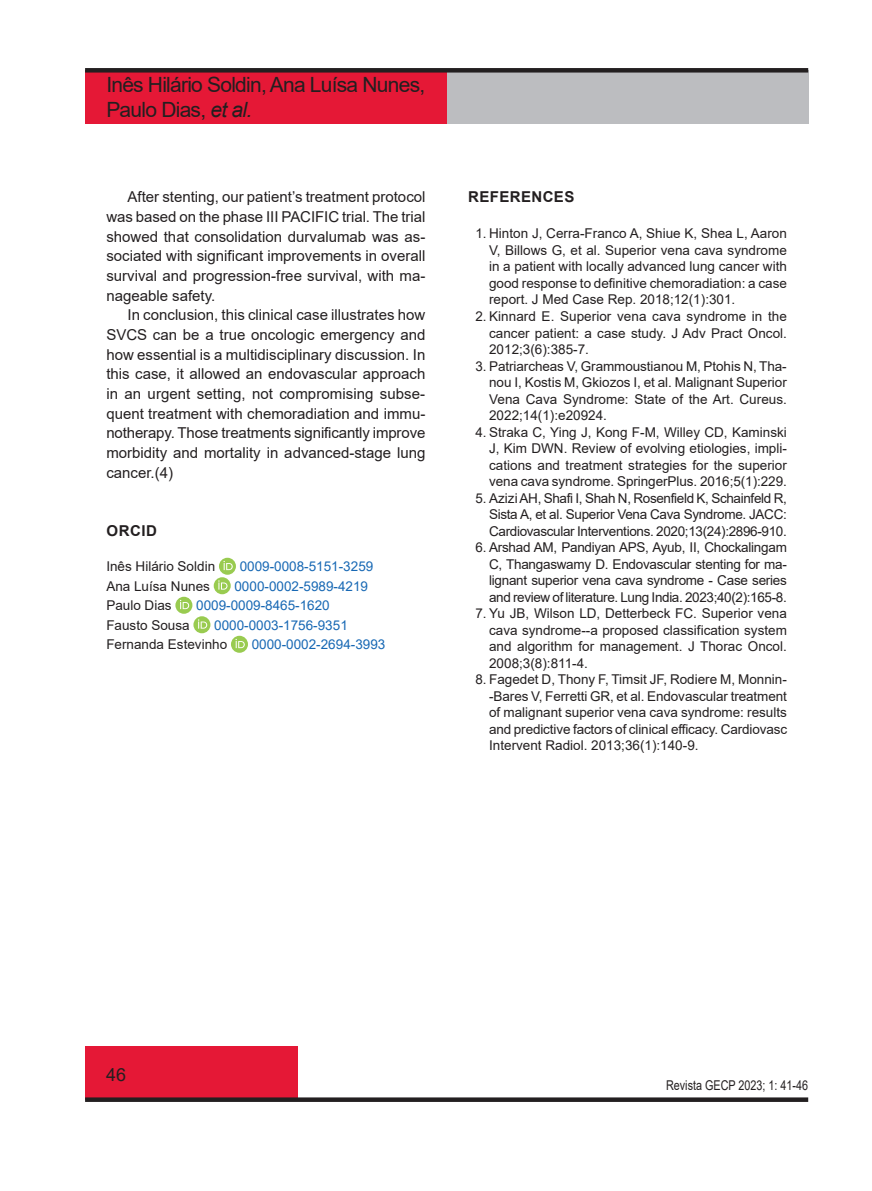
<style>
.page{position:relative;width:872px;height:1191px;background:#fff}
.page>*{position:absolute;margin:0;border:0;box-sizing:border-box;transform-origin:0 0}
.t1{font:21px/25.2px "Arial";letter-spacing:-.035em;color:#231f20}
.t2{font:18px "Arial";color:#231f20}
.t3{font:15px/19.6px "Arial";color:#231f20;text-align:justify}
.t4{font:700 15px "Arial";letter-spacing:.025em;color:#231f20}
.t5{font:13.5px/16.5px "Arial";color:#231f20;text-align:justify}
.t6{font:13.5px "Arial";color:#1768b4}
.t7{font:13.5px "Arial";color:#231f20;scale:.8 1}
.s1{font-style:italic}
</style>
<div class="page">
<div style="left:85px;top:1046px;width:213px;height:53px;background:#e51836"></div>
<div style="left:85px;top:70px;width:723px;height:53px;background:#bcbdc0"></div>
<div style="left:85px;top:1097px;width:723px;height:5px;background:#231f20"></div>
<div style="left:219px;top:558px;width:17px;height:17px;background:#99cb50;border-radius:50%"></div>
<svg style="left:223px;top:561px;width:10px;height:9px"></svg>
<svg style="left:214px;top:577px;width:17px;height:17px"></svg>
<svg style="left:218px;top:580px;width:9px;height:9px"></svg>
<div style="left:175px;top:597px;width:17px;height:17px;background:#99cb50;border-radius:50%"></div>
<svg style="left:180px;top:600px;width:9px;height:9px"></svg>
<svg style="left:193px;top:616px;width:17px;height:17px"></svg>
<svg style="left:198px;top:619px;width:9px;height:9px"></svg>
<div style="left:231px;top:636px;width:17px;height:17px;background:#99cb50;border-radius:50%"></div>
<svg style="left:235px;top:639px;width:10px;height:9px"></svg>
<div style="left:85px;top:70px;width:361px;height:53px;background:#e51836"></div>
<div style="left:85px;top:68px;width:723px;height:5px;background:#231f20"></div>
<h1 class="t1" style="left:106px;top:72px;width:320px">Inês Hilário Soldin, Ana Luísa Nunes,<br>Paulo Dias, <span class="s1">et al.</span></h1>
<p class="t3" style="left:106px;top:187px;width:321px;text-indent:21px">After stenting, our patient’s treatment protocol was based on the phase III PACIFIC trial. The trial showed that consolidation durvalumab was as&shy;sociated with significant improvements in overall survival and progression-free survival, with ma&shy;nageable safety.</p>
<p class="t3" style="left:106px;top:305px;width:320px;text-indent:21px">In conclusion, this clinical case illustrates how SVCS can be a true oncologic emergency and how essential is a multidisciplinary discussion. In this case, it allowed an endovascular approach in an urgent setting, not compromising subse&shy;quent treatment with chemoradiation and immu&shy;notherapy. Those treatments significantly improve morbidity and mortality in advanced-stage lung cancer.(4)</p>
<p class="t4" style="left:107px;top:520px;width:52px">ORCID</p>
<p class="t5" style="left:106px;top:558px;width:110px">Inês Hilário Soldin</p>
<p class="t6" style="left:240px;top:557px;width:135px">0009-0008-5151-3259</p>
<p class="t5" style="left:106px;top:577px;width:105px">Ana Luísa Nunes</p>
<p class="t6" style="left:234px;top:576px;width:135px">0000-0002-5989-4219</p>
<p class="t5" style="left:106px;top:597px;width:67px">Paulo Dias</p>
<p class="t6" style="left:196px;top:596px;width:135px">0009-0009-8465-1620</p>
<p class="t5" style="left:106px;top:616px;width:85px">Fausto Sousa</p>
<p class="t6" style="left:214px;top:615px;width:135px">0000-0003-1756-9351</p>
<p class="t5" style="left:106px;top:636px;width:122px">Fernanda Estevinho</p>
<p class="t6" style="left:252px;top:635px;width:135px">0000-0002-2694-3993</p>
<p class="t4" style="left:468px;top:186px;width:108px">REFERENCES</p>
<p class="t5" style="left:489px;top:225px;width:299px;text-indent:-14px">1. Hinton J, Cerra-Franco A, Shiue K, Shea L, Aaron V, Billows G, et al. Superior vena cava syndrome in a patient with locally advanced lung cancer with good response to definitive chemoradiation: a case report. J Med Case Rep. 2018;12(1):301.</p>
<p class="t5" style="left:489px;top:308px;width:299px;text-indent:-14px">2. Kinnard E. Superior vena cava syndrome in the cancer patient: a case study. J Adv Pract Oncol.<br>2012;3(6):385-7.</p>
<p class="t5" style="left:489px;top:357px;width:299px;text-indent:-14px">3. Patriarcheas V, Grammoustianou M, Ptohis N, Tha&shy;nou I, Kostis M, Gkiozos I, et al. Malignant Superior Vena Cava Syndrome: State of the Art. Cureus.<br>2022;14(1):e20924.</p>
<p class="t5" style="left:489px;top:423px;width:299px;text-indent:-14px">4. Straka C, Ying J, Kong F-M, Willey CD, Kaminski J, Kim DWN. Review of evolving etiologies, impli&shy;cations and treatment strategies for the superior vena cava syndrome. SpringerPlus. 2016;5(1):229.</p>
<p class="t5" style="left:489px;top:489px;width:299px;text-indent:-14px">5. Azizi AH, Shafi I, Shah N, Rosenfield K, Schainfeld R, Sista A, et al. Superior Vena Cava Syndrome. JACC:<br>Cardiovascular Interventions. 2020;13(24):2896-910.</p>
<p class="t5" style="left:489px;top:539px;width:299px;text-indent:-14px">6. Arshad AM, Pandiyan APS, Ayub, II, Chockalingam C, Thangaswamy D. Endovascular stenting for ma&shy;lignant superior vena cava syndrome - Case series and review of literature. Lung India. 2023;40(2):165-8.</p>
<p class="t5" style="left:489px;top:605px;width:299px;text-indent:-14px">7. Yu JB, Wilson LD, Detterbeck FC. Superior vena cava syndrome--a proposed classification system and algorithm for management. J Thorac Oncol.<br>2008;3(8):811-4.</p>
<p class="t5" style="left:489px;top:671px;width:299px;text-indent:-14px">8. Fagedet D, Thony F, Timsit JF, Rodiere M, Monnin--Bares V, Ferretti GR, et al. Endovascular treatment of malignant superior vena cava syndrome: results and predictive factors of clinical efficacy. Cardiovasc Intervent Radiol. 2013;36(1):140-9.</p>
<h2 class="t2" style="left:106px;top:1062px;width:22px">46</h2>
<p class="t7" style="left:666px;top:1076px;width:179px">Revista GECP 2023; 1: 41-46</p>
</div>
